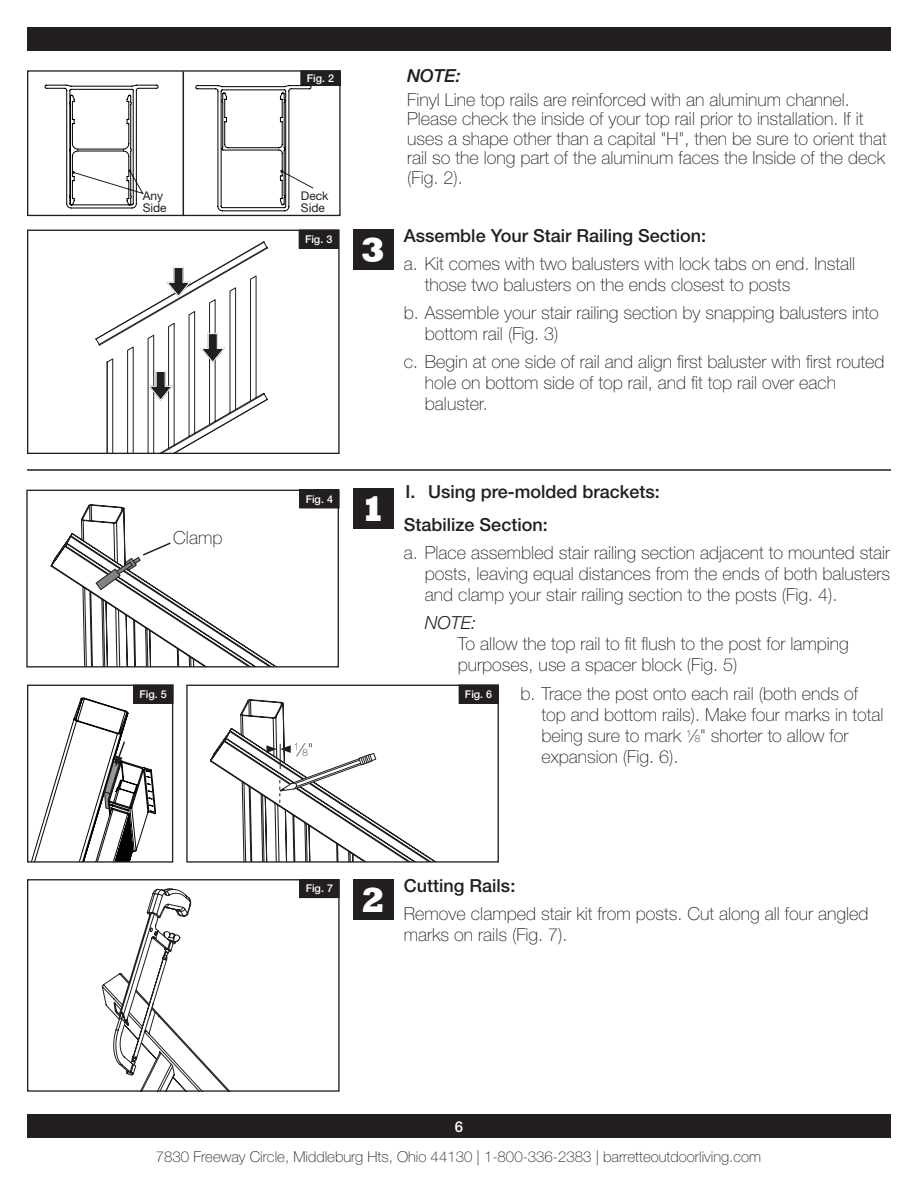
<style>
.page{position:relative;width:918px;height:1188px;background:#fff}
.page>*{position:absolute;margin:0;border:0;box-sizing:border-box;transform-origin:0 0}
.t1{font:800 35.7px "Rockwell";color:#fff}
.t2{font:100 18px/21px "Helvetica Neue LT Std";color:#231f20}
.t3{font:500 18px "Helvetica Neue LT Std";color:#231f20}
.t4{font:italic 500 18px "Helvetica Neue LT Std";color:#231f20}
.t5{font:100 15px "Helvetica Neue LT Std";color:#231f20}
.t6{font:500 15px "Helvetica Neue LT Std";color:#fff}
.t7{font:12px/12px "Helvetica Neue LT Std";color:#231f20}
.t8{font:500 10.8px "Helvetica Neue LT Std";color:#fff}
.t9{font:100 9.9px "Helvetica Neue LT Std";color:#231f20}
.s1{font-size:18px}
.s2{font-weight:300;font-style:italic}
.s3{font-size:9.9px}
</style>
<div class="page">
<div style="left:27px;top:1115px;width:864px;height:23px;background:#231f20"></div>
<div style="left:27px;top:27px;width:864px;height:24px;background:#231f20"></div>
<svg style="left:101px;top:888px;width:237px;height:202px"></svg>
<div style="left:27px;top:879px;width:313px;height:213px;border:1px solid #231f20"></div>
<svg style="left:95px;top:241px;width:173px;height:211px"></svg>
<div style="left:27px;top:230px;width:313px;height:224px;border:1px solid #231f20"></div>
<svg style="left:50px;top:504px;width:287px;height:161px"></svg>
<div style="left:26px;top:490px;width:313px;height:177px;border:1px solid #231f20"></div>
<div style="left:299px;top:230px;width:39px;height:18px;background:#231f20"></div>
<div style="left:299px;top:230px;width:40px;height:19px;border:1px solid #231f20"></div>
<div style="left:300px;top:490px;width:39px;height:18px;background:#231f20"></div>
<div style="left:299px;top:489px;width:41px;height:19px;border:1px solid #231f20"></div>
<div style="left:300px;top:880px;width:39px;height:18px;background:#231f20"></div>
<div style="left:299px;top:879px;width:41px;height:19px;border:1px solid #231f20"></div>
<div style="left:353px;top:230px;width:40px;height:40px;background:#231f20"></div>
<div style="left:353px;top:488px;width:40px;height:40px;background:#231f20"></div>
<div style="left:353px;top:879px;width:40px;height:40px;background:#231f20"></div>
<svg style="left:210px;top:699px;width:249px;height:162px"></svg>
<div style="left:186px;top:685px;width:313px;height:178px;border:1px solid #231f20"></div>
<div style="left:459px;top:685px;width:39px;height:18px;background:#231f20"></div>
<div style="left:459px;top:685px;width:40px;height:19px;border:1px solid #231f20"></div>
<svg style="left:266px;top:744px;width:111px;height:59px"></svg>
<hr style="left:27px;top:469px;width:864px;height:2px;background:#231f20">
<svg style="left:95px;top:541px;width:77px;height:50px"></svg>
<div style="left:27px;top:685px;width:146px;height:178px;border:1px solid #231f20"></div>
<div style="left:134px;top:685px;width:39px;height:18px;background:#231f20"></div>
<div style="left:133px;top:685px;width:41px;height:19px;border:1px solid #231f20"></div>
<svg style="left:28px;top:698px;width:128px;height:164px"></svg>
<div style="left:27px;top:70px;width:314px;height:146px;border:1px solid #231f20"></div>
<div style="left:301px;top:71px;width:39px;height:14px;background:#231f20"></div>
<div style="left:300px;top:70px;width:41px;height:16px;border:1px solid #231f20"></div>
<hr style="left:183px;top:71px;width:1px;height:145px;background:#231f20">
<svg style="left:195px;top:85px;width:119px;height:127px"></svg>
<svg style="left:44px;top:84px;width:115px;height:125px"></svg>
<p class="t7" style="left:143px;top:190px;width:25px">Any<br>Side</p>
<p class="t2" style="left:173px;top:527px;width:51px">Clamp</p>
<p class="t8" style="left:140px;top:687px;width:29px">Fig. 5</p>
<p class="t8" style="left:307px;top:72px;width:29px">Fig. 2</p>
<p class="t7" style="left:301px;top:190px;width:29px">Deck<br>Side</p>
<p class="t8" style="left:305px;top:232px;width:29px">Fig. 3</p>
<p class="t1" style="left:361px;top:229px;width:26px">3</p>
<p class="t4" style="left:407px;top:65px;width:55px">NOTE:</p>
<p class="t2" style="left:407px;top:90px;width:481px;line-height:19.5px">Finyl Line top rails are reinforced with an aluminum channel.<br>Please check the inside of your top rail prior to installation. If it uses a shape other than a capital "H", then be sure to orient that rail so the long part of the aluminum faces the Inside of the deck (Fig. 2).</p>
<p class="t3" style="left:404px;top:225px;width:304px">Assemble Your Stair Railing Section:</p>
<p class="t2" style="left:425px;top:253px;width:432px;text-indent:-21px">a. Kit comes with two balusters with lock tabs on end. Install those two balusters on the ends closest to posts</p>
<p class="t2" style="left:425px;top:302px;width:455px;text-indent:-21px">b. Assemble your stair railing section by snapping balusters into bottom rail (Fig. 3)</p>
<p class="t2" style="left:425px;top:351px;width:461px;text-indent:-21px">c. Begin at one side of rail and align first baluster with first routed hole on bottom side of top rail, and fit top rail over each baluster.</p>
<p class="t8" style="left:306px;top:492px;width:29px">Fig. 4</p>
<p class="t9" style="left:294px;top:743px;width:21px">1<span class="s1">⁄</span>8<span class="s1">"</span></p>
<p class="t1" style="left:361px;top:488px;width:26px">1</p>
<p class="t3" style="left:406px;top:480px;width:256px">I. Using pre-molded brackets:</p>
<p class="t3" style="left:404px;top:514px;width:145px">Stabilize Section:</p>
<p class="t2" style="left:425px;top:542px;width:467px;text-align:justify;text-indent:-21px">a. Place assembled stair railing section adjacent to mounted stair posts, leaving equal distances from the ends of both balusters and clamp your stair railing section to the posts (Fig. 4).</p>
<p class="t2" style="left:458px;top:612px;width:392px;text-indent:-33px"><span class="s2">NOTE:<br></span>To allow the top rail to fit flush to the post for lamping purposes, use a spacer block (Fig. 5)</p>
<p class="t8" style="left:465px;top:687px;width:29px">Fig. 6</p>
<p class="t2" style="left:542px;top:684px;width:344px;text-indent:-21px">b. Trace the post onto each rail (both ends of top and bottom rails). Make four marks in total being sure to mark <sup>1</sup>⁄<span class="s3">8</span>" shorter to allow for expansion (Fig. 6).</p>
<p class="t8" style="left:306px;top:882px;width:29px">Fig. 7</p>
<p class="t1" style="left:361px;top:879px;width:26px">2</p>
<p class="t3" style="left:404px;top:875px;width:113px">Cutting Rails:</p>
<p class="t2" style="left:404px;top:903px;width:466px">Remove clamped stair kit from posts. Cut along all four angled marks on rails (Fig. 7).</p>
<p class="t6" style="left:455px;top:1118px;width:10px">6</p>
<p class="t5" style="left:156px;top:1148px;width:607px">7830 Freeway Circle, Middleburg Hts, Ohio 44130 | 1-800-336-2383 | barretteoutdoorliving.com</p>
</div>
